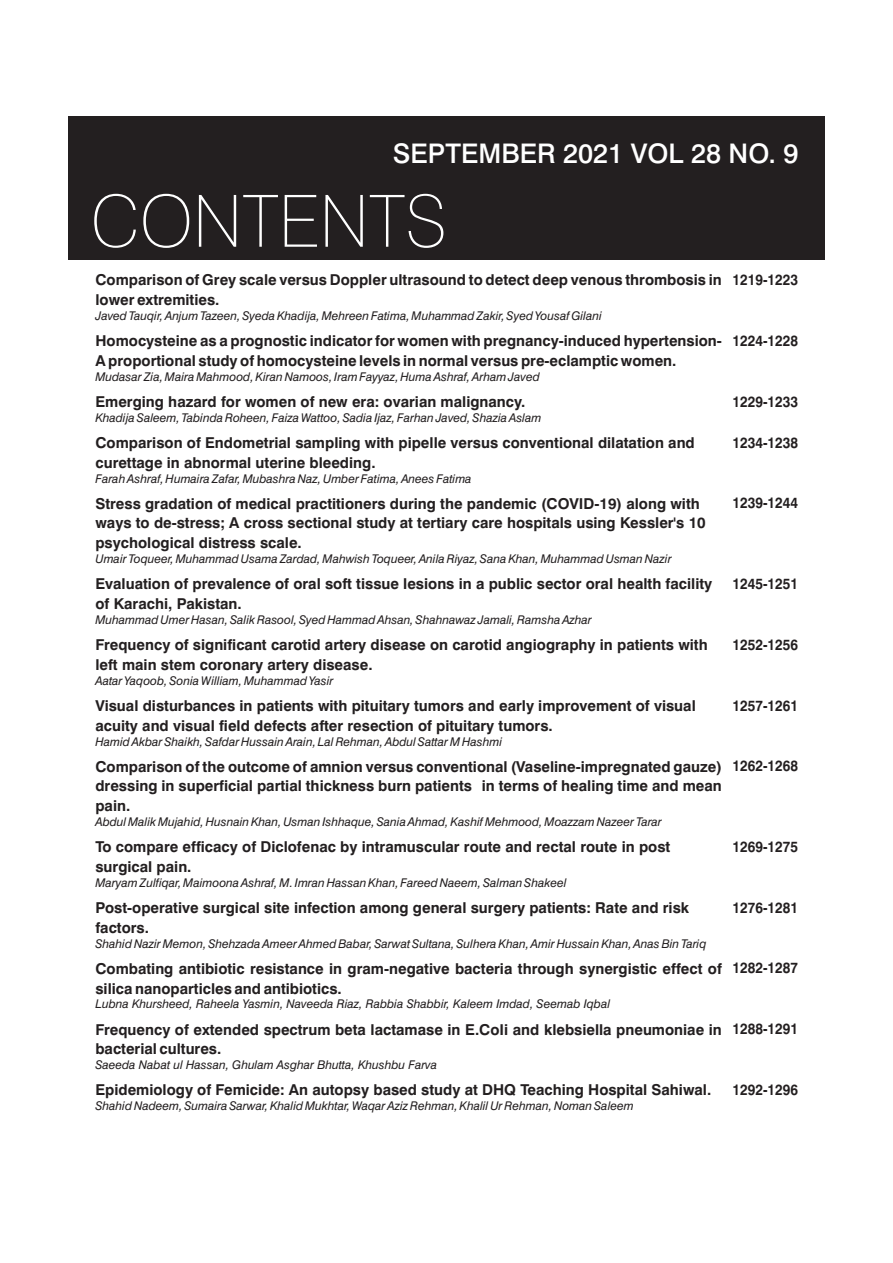
<style>
.page{position:relative;width:893px;height:1263px;background:#fff}
.page>*{position:absolute;margin:0;border:0;box-sizing:border-box;transform-origin:0 0}
.t1{font:100 72px "Swiss 721 BT";color:#fff}
.t2{font:500 27px "Swiss 721 BT";color:#fff}
.t3{font:700 15px/19.8px "Swiss 721 BT";color:#231f20}
.t4{font:700 15px "Swiss 721 BT";color:#231f20;scale:.89 1}
.t5{font:italic 12px "Swiss 721 BT";color:#231f20}
</style>
<div class="page">
<div style="left:68px;top:116px;width:756px;height:143px;background:#231f20"></div>
<h2 class="t2" style="left:393px;top:142px;width:407px">SEPTEMBER 2021 VOL 28 NO. 9</h2>
<h1 class="t1" style="left:91px;top:192px;width:357px">CONTENTS</h1>
<p class="t3" style="left:95px;top:271px;width:628px">Comparison of Grey scale versus Doppler ultrasound to detect deep venous thrombosis in lower extremities.</p>
<p class="t5" style="left:95px;top:311px;width:508px">Javed Tauqir, Anjum Tazeen, Syeda Khadija, Mehreen Fatima, Muhammad Zakir, Syed Yousaf Gilani</p>
<p class="t3" style="left:95px;top:332px;width:628px">Homocysteine as a prognostic indicator for women with pregnancy-induced hypertension-<br>A proportional study of homocysteine levels in normal versus pre-eclamptic women.</p>
<p class="t5" style="left:95px;top:372px;width:446px">Mudasar Zia, Maira Mahmood, Kiran Namoos, Iram Fayyaz, Huma Ashraf, Arham Javed</p>
<p class="t3" style="left:95px;top:393px;width:432px">Emerging hazard for women of new era: ovarian malignancy.</p>
<p class="t5" style="left:95px;top:413px;width:447px">Khadija Saleem, Tabinda Roheen, Faiza Wattoo, Sadia Ijaz, Farhan Javed, Shazia Aslam</p>
<p class="t3" style="left:95px;top:434px;width:601px">Comparison of Endometrial sampling with pipelle versus conventional dilatation and curettage in abnormal uterine bleeding.</p>
<p class="t5" style="left:95px;top:473px;width:378px">Farah Ashraf, Humaira Zafar, Mubashra Naz, Umber Fatima, Anees Fatima</p>
<p class="t3" style="left:95px;top:495px;width:612px">Stress gradation of medical practitioners during the pandemic (COVID-19) along with ways to de-stress; A cross sectional study at tertiary care hospitals using Kessler's 10 psychological distress scale.</p>
<p class="t5" style="left:95px;top:554px;width:578px">Umair Toqueer, Muhammad Usama Zardad, Mahwish Toqueer, Anila Riyaz, Sana Khan, Muhammad Usman Nazir</p>
<p class="t3" style="left:95px;top:575px;width:618px">Evaluation of prevalence of oral soft tissue lesions in a public sector oral health facility of Karachi, Pakistan.</p>
<p class="t5" style="left:95px;top:615px;width:498px">Muhammad Umer Hasan, Salik Rasool, Syed Hammad Ahsan, Shahnawaz Jamali, Ramsha Azhar</p>
<p class="t3" style="left:95px;top:636px;width:614px">Frequency of significant carotid artery disease on carotid angiography in patients with left main stem coronary artery disease.</p>
<p class="t5" style="left:95px;top:676px;width:240px">Aatar Yaqoob, Sonia William, Muhammad Yasir</p>
<p class="t3" style="left:95px;top:697px;width:602px">Visual disturbances in patients with pituitary tumors and early improvement of visual acuity and visual field defects after resection of pituitary tumors.</p>
<p class="t5" style="left:95px;top:736px;width:408px">Hamid Akbar Shaikh, Safdar Hussain Arain, Lal Rehman, Abdul Sattar M Hashmi</p>
<p class="t3" style="left:95px;top:758px;width:628px;text-align:justify">Comparison of the outcome of amnion versus conventional (Vaseline-impregnated gauze) dressing in superficial partial thickness burn patients in terms of healing time and mean pain.</p>
<p class="t5" style="left:95px;top:817px;width:568px">Abdul Malik Mujahid, Husnain Khan, Usman Ishhaque, Sania Ahmad, Kashif Mehmood, Moazzam Nazeer Tarar</p>
<p class="t3" style="left:95px;top:838px;width:576px">To compare efficacy of Diclofenac by intramuscular route and rectal route in post surgical pain.</p>
<p class="t5" style="left:95px;top:878px;width:472px">Maryam Zulfiqar, Maimoona Ashraf, M. Imran Hassan Khan, Fareed Naeem, Salman Shakeel</p>
<p class="t3" style="left:95px;top:899px;width:595px">Post-operative surgical site infection among general surgery patients: Rate and risk factors.</p>
<p class="t5" style="left:95px;top:938px;width:613px">Shahid Nazir Memon, Shehzada Ameer Ahmed Babar, Sarwat Sultana, Sulhera Khan, Amir Hussain Khan, Anas Bin Tariq</p>
<p class="t3" style="left:95px;top:960px;width:628px">Combating antibiotic resistance in gram-negative bacteria through synergistic effect of silica nanoparticles and antibiotics.</p>
<p class="t5" style="left:95px;top:999px;width:516px">Lubna Khursheed, Raheela Yasmin, Naveeda Riaz, Rabbia Shabbir, Kaleem Imdad, Seemab Iqbal</p>
<p class="t3" style="left:95px;top:1021px;width:628px">Frequency of extended spectrum beta lactamase in E.CoIi and klebsiella pneumoniae in bacterial cultures.</p>
<p class="t5" style="left:95px;top:1060px;width:343px">Saeeda Nabat ul Hassan, Ghulam Asghar Bhutta, Khushbu Farva</p>
<p class="t3" style="left:95px;top:1081px;width:617px">Epidemiology of Femicide: An autopsy based study at DHQ Teaching Hospital Sahiwal.</p>
<p class="t5" style="left:95px;top:1101px;width:540px">Shahid Nadeem, Sumaira Sarwar, Khalid Mukhtar, Waqar Aziz Rehman, Khalil Ur Rehman, Noman Saleem</p>
<p class="t4" style="left:733px;top:274px;width:75px">1219-1223</p>
<p class="t4" style="left:733px;top:334px;width:75px">1224-1228</p>
<p class="t4" style="left:733px;top:395px;width:75px">1229-1233</p>
<p class="t4" style="left:733px;top:436px;width:75px">1234-1238</p>
<p class="t4" style="left:733px;top:497px;width:75px">1239-1244</p>
<p class="t4" style="left:733px;top:577px;width:75px">1245-1251</p>
<p class="t4" style="left:733px;top:638px;width:75px">1252-1256</p>
<p class="t4" style="left:733px;top:699px;width:75px">1257-1261</p>
<p class="t4" style="left:733px;top:760px;width:75px">1262-1268</p>
<p class="t4" style="left:733px;top:840px;width:75px">1269-1275</p>
<p class="t4" style="left:733px;top:901px;width:75px">1276-1281</p>
<p class="t4" style="left:733px;top:962px;width:75px">1282-1287</p>
<p class="t4" style="left:733px;top:1023px;width:75px">1288-1291</p>
<p class="t4" style="left:733px;top:1083px;width:75px">1292-1296</p>
</div>
